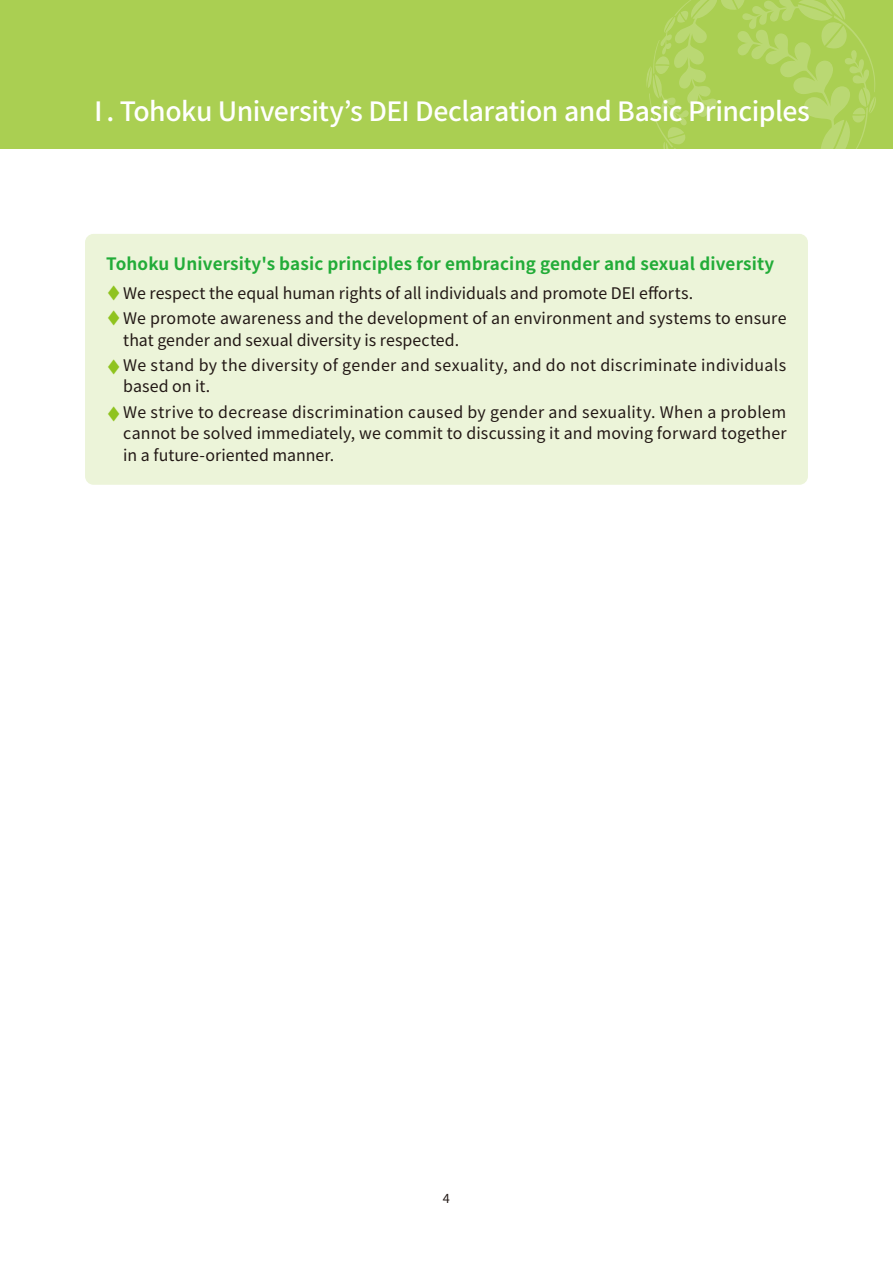
<style>
.page{position:relative;width:893px;height:1263px;background:#fff}
.page>*{position:absolute;margin:0;border:0;box-sizing:border-box;transform-origin:0 0}
.t1{font:500 26.55px "Noto Sans CJ Kjp";letter-spacing:-.015em;color:#fff}
.t2{font:700 16.95px "Noto Sans CJ Kjp";letter-spacing:.01em;color:#22ac38}
.t3{font:15.9px/25.5px "Noto Sans CJ Kjp";letter-spacing:.01em;color:#221815}
.t4{font:15.9px "Koz Go Pr 6 N";color:#8fc31f}
.s1{font-family:"Koz Go Pr 6 N";color:#8fc31f}
</style>
<div class="page">
<div style="left:0;top:0;width:893px;height:149px;background:#aacf52"></div>
<svg style="left:646px;top:0;width:230px;height:149px"></svg>
<div style="left:85px;top:234px;width:723px;height:251px;background:#ecf4d9;border-radius:9px"></div>
<h1 class="t1" style="left:85px;top:96px;width:726px">Ⅰ. Tohoku University’s DEI Declaration and Basic Principles</h1>
<p class="t2" style="left:106px;top:254px;width:669px">Tohoku University's basic principles for embracing gender and sexual diversity</p>
<p class="t3" style="left:106px;top:281px;width:682px"><span class="s1">♦</span>We respect the equal human rights of all individuals and promote DEI efforts.<br><span class="s1">♦</span>We promote awareness and the development of an environment and systems to ensure</p>
<p class="t3" style="left:123px;top:327px;width:664px">that gender and sexual diversity is respected.<br>We stand by the diversity of gender and sexuality, and do not discriminate individuals</p>
<p class="t3" style="left:123px;top:374px;width:664px">based on it.<br>We strive to decrease discrimination caused by gender and sexuality. When a problem</p>
<p class="t3" style="left:123px;top:423px;width:665px;line-height:21.3px">cannot be solved immediately, we commit to discussing it and moving forward together in a future-oriented manner.</p>
<p class="t4" style="left:106px;top:359px;width:17px">♦</p>
<p class="t4" style="left:106px;top:405px;width:17px">♦</p>
</div>
